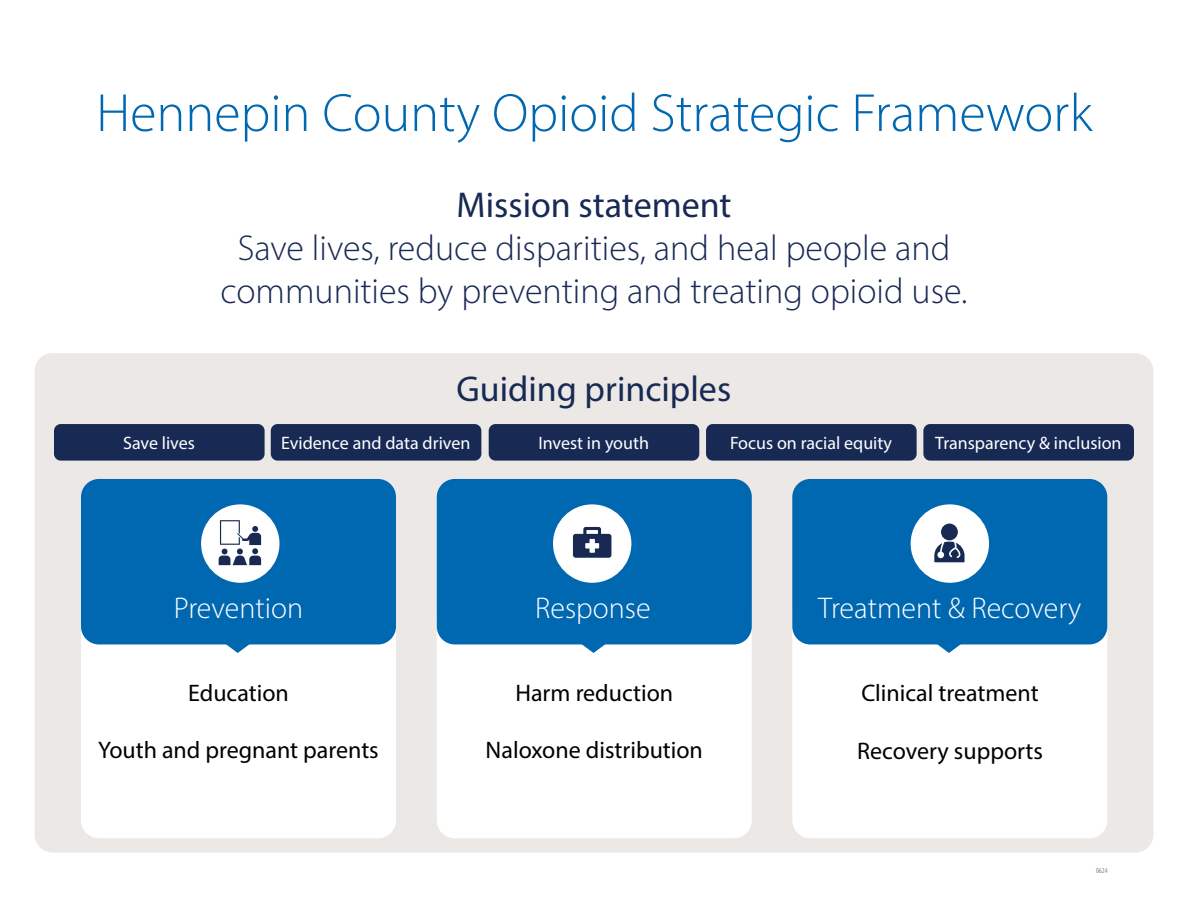
<style>
.page{position:relative;width:1188px;height:918px;background:#fff}
.page>*{position:absolute;margin:0;border:0;box-sizing:border-box;transform-origin:0 0}
.t1{font:300 54px "Myriad Pro";color:#0067b1}
.t2{font:300 36px/43.2px "Myriad Pro";color:#182a54;text-align:center}
.t3{font:36px "Myriad Pro";color:#182a54}
.t4{font:300 30px "Myriad Pro";color:#fff}
.t5{font:24px "Myriad Pro";color:#000}
.t6{font:18px "Myriad Pro";color:#fff}
.t7{font:condensed 7.5px "Myriad Pro";color:#928884}
</style>
<div class="page">
<div style="left:35px;top:353px;width:1118px;height:500px;background:#ebe8e6;border-radius:18px"></div>
<div style="left:81px;top:595px;width:315px;height:243px;background:#fff;border-radius:18px"></div>
<div style="left:437px;top:595px;width:315px;height:243px;background:#fff;border-radius:18px"></div>
<div style="left:792px;top:595px;width:315px;height:243px;background:#fff;border-radius:18px"></div>
<div style="left:81px;top:479px;width:315px;height:165px;background:#0067b1;border-radius:18px"></div>
<div style="left:437px;top:479px;width:315px;height:165px;background:#0067b1;border-radius:18px"></div>
<div style="left:792px;top:479px;width:315px;height:165px;background:#0067b1;border-radius:18px"></div>
<svg style="left:206px;top:644px;width:63px;height:9px"></svg>
<svg style="left:562px;top:644px;width:63px;height:9px"></svg>
<svg style="left:918px;top:644px;width:62px;height:9px"></svg>
<div style="left:54px;top:424px;width:211px;height:37px;background:#182a54;border-radius:7px"></div>
<div style="left:271px;top:424px;width:210px;height:37px;background:#182a54;border-radius:7px"></div>
<div style="left:489px;top:424px;width:210px;height:37px;background:#182a54;border-radius:7px"></div>
<div style="left:706px;top:424px;width:211px;height:37px;background:#182a54;border-radius:7px"></div>
<div style="left:923px;top:424px;width:211px;height:37px;background:#182a54;border-radius:7px"></div>
<div style="left:553px;top:504px;width:78px;height:79px;background:#fff;border-radius:50%"></div>
<svg style="left:573px;top:527px;width:38px;height:31px"></svg>
<div style="left:911px;top:504px;width:78px;height:79px;background:#fff;border-radius:50%"></div>
<div style="left:941px;top:524px;width:17px;height:16px;background:#182a54;border-radius:50%"></div>
<svg style="left:934px;top:542px;width:31px;height:20px"></svg>
<div style="left:201px;top:504px;width:78px;height:79px;background:#fff;border-radius:50%"></div>
<svg style="left:219px;top:520px;width:42px;height:45px"></svg>
<h1 class="t1" style="left:96px;top:80px;width:998px">Hennepin County Opioid Strategic Framework</h1>
<h2 class="t3" style="left:456px;top:182px;width:277px">Mission statement</h2>
<h2 class="t2" style="left:220px;top:226px;width:749px">Save lives, reduce disparities, and heal people and communities by preventing and treating opioid use.</h2>
<h2 class="t3" style="left:457px;top:367px;width:276px">Guiding principles</h2>
<p class="t6" style="left:123px;top:432px;width:73px">Save lives</p>
<p class="t6" style="left:281px;top:432px;width:191px">Evidence and data driven</p>
<p class="t6" style="left:538px;top:432px;width:112px">Invest in youth</p>
<p class="t6" style="left:730px;top:432px;width:164px">Focus on racial equity</p>
<p class="t6" style="left:935px;top:432px;width:188px">Transparency &amp; inclusion</p>
<p class="t4" style="left:174px;top:590px;width:131px">Prevention</p>
<p class="t4" style="left:535px;top:590px;width:117px">Response</p>
<p class="t4" style="left:818px;top:590px;width:265px">Treatment &amp; Recovery</p>
<p class="t5" style="left:188px;top:678px;width:102px">Education</p>
<p class="t5" style="left:98px;top:735px;width:282px">Youth and pregnant parents</p>
<p class="t5" style="left:515px;top:678px;width:159px">Harm reduction</p>
<p class="t5" style="left:486px;top:735px;width:219px">Naloxone distribution</p>
<p class="t5" style="left:861px;top:678px;width:179px">Clinical treatment</p>
<p class="t5" style="left:857px;top:736px;width:187px">Recovery supports</p>
<p class="t7" style="left:1096px;top:866px;width:13px">0624</p>
</div>
